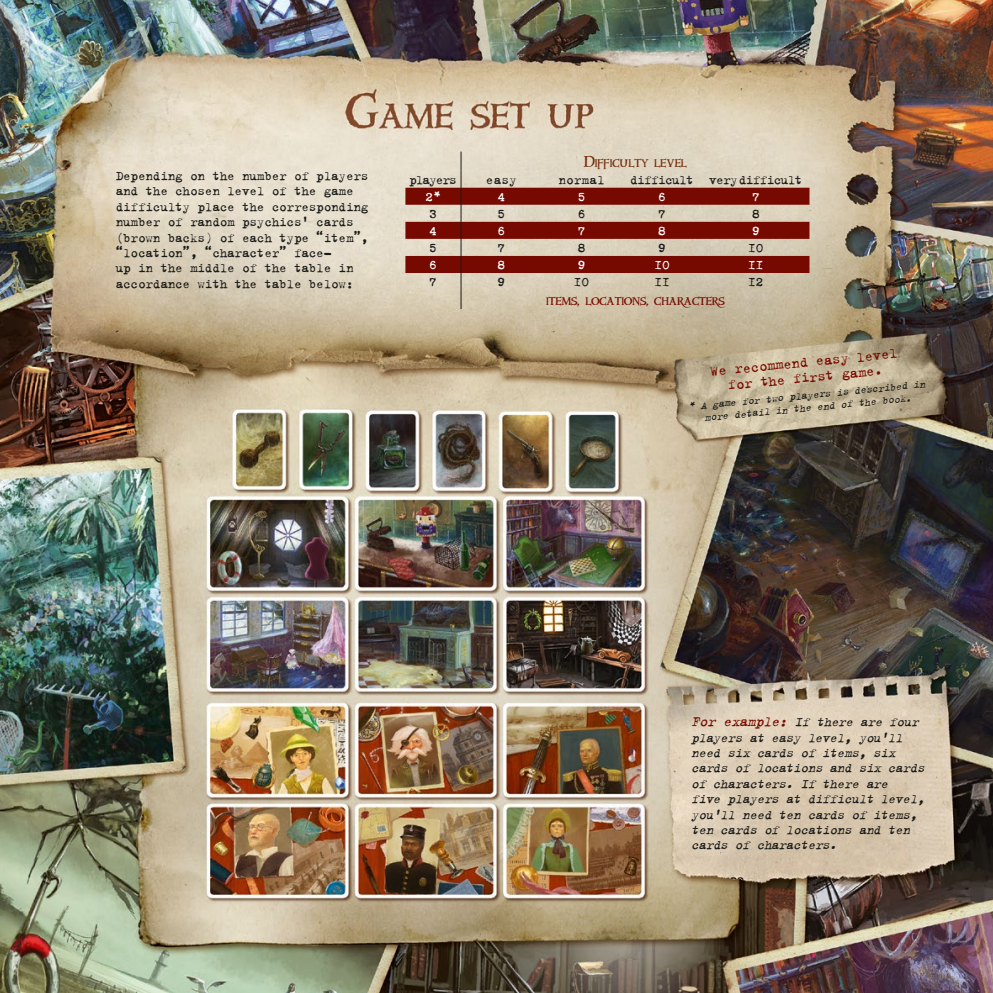
<style>
.page{position:relative;width:993px;height:993px;background:#fff}
.page>*{position:absolute;margin:0;border:0;box-sizing:border-box;transform-origin:0 0}
.t1{font:15.4px/15.4px "Trixie C";color:#770a00;text-align:center}
.t2{font:14px/15.4px "Trixie C";letter-spacing:-.02em;color:#1a1a18}
.t3{font:italic 14px/15.4px "Trixie C";color:#1a1a18}
.t4{font:14px "Trixie C";letter-spacing:-.05em;color:#1a1a18}
.t5{font:14px "Trixie C";color:#fff}
.t6{font:14px "Trixie C";letter-spacing:-.075em;color:#1a1a18}
.t7{font:italic 11.2px/12.6px "Trixie C";color:#1a1a18;text-align:center}
.t8{font:500 9.8px "Windlass";color:#770a00}
.t9{font:500 9.8px "Windlass";color:#712907}
.s1{font-size:14px}
.s2{font-size:15.4px;color:#770a00}
</style>
<div class="page">
<img style="left:0;top:0;width:992px;height:992px">
<svg style="left:405px;top:151px;width:404px;height:158px;background:#b9907f"></svg>
<p class="t2" style="left:116px;top:167px;width:254px">Depending on the number of players and the chosen level of the game difficulty place the corresponding number of random psychics' cards (brown backs) of each type “item”, “location”, “character” face-<br>up in the middle of the table in accordance with the table below:</p>
<p class="t9" style="left:583px;top:156px;width:105px"><span class="s1">D</span>IFFICULTY LEVEL</p>
<p class="t6" style="left:409px;top:170px;width:49px">players</p>
<p class="t2" style="left:486px;top:171px;width:32px">easy</p>
<p class="t2" style="left:558px;top:171px;width:48px">normal</p>
<p class="t4" style="left:630px;top:170px;width:174px">difficult verydifficult</p>
<p class="t5" style="left:425px;top:187px;width:17px">2*</p>
<p class="t5" style="left:497px;top:187px;width:9px">4</p>
<p class="t5" style="left:577px;top:187px;width:9px">5</p>
<p class="t5" style="left:658px;top:187px;width:9px">6</p>
<p class="t5" style="left:751px;top:187px;width:9px">7</p>
<p class="t2" style="left:429px;top:205px;width:9px">3</p>
<p class="t2" style="left:497px;top:205px;width:9px">5</p>
<p class="t2" style="left:577px;top:205px;width:9px">6</p>
<p class="t2" style="left:658px;top:205px;width:9px">7</p>
<p class="t2" style="left:751px;top:205px;width:9px">8</p>
<p class="t5" style="left:429px;top:221px;width:9px">4</p>
<p class="t5" style="left:497px;top:221px;width:9px">6</p>
<p class="t5" style="left:577px;top:221px;width:9px">7</p>
<p class="t5" style="left:658px;top:221px;width:9px">8</p>
<p class="t5" style="left:751px;top:221px;width:9px">9</p>
<p class="t2" style="left:429px;top:239px;width:9px">5</p>
<p class="t2" style="left:497px;top:239px;width:9px">7</p>
<p class="t2" style="left:577px;top:239px;width:9px">8</p>
<p class="t2" style="left:658px;top:239px;width:9px">9</p>
<p class="t2" style="left:748px;top:239px;width:17px">10</p>
<p class="t5" style="left:429px;top:255px;width:9px">6</p>
<p class="t5" style="left:497px;top:255px;width:9px">8</p>
<p class="t5" style="left:577px;top:255px;width:9px">9</p>
<p class="t5" style="left:654px;top:255px;width:17px">10</p>
<p class="t5" style="left:748px;top:255px;width:17px">11</p>
<p class="t2" style="left:429px;top:273px;width:9px">7</p>
<p class="t2" style="left:497px;top:273px;width:9px">9</p>
<p class="t2" style="left:573px;top:273px;width:17px">10</p>
<p class="t2" style="left:654px;top:273px;width:17px">11</p>
<p class="t2" style="left:748px;top:273px;width:17px">12</p>
<p class="t8" style="left:546px;top:294px;width:181px">ITEMS<span class="s1">,</span> LOCATIONS<span class="s1">,</span> CHARACTERS</p>
<p class="t1" style="left:709px;top:361px;width:190px;rotate:-5deg">We recommend easy level for the first game.</p>
<p class="t7" style="left:687px;top:398px;width:239px;rotate:-5deg">* A game for two players is described in more detail in the end of the book.</p>
<p class="t3" style="left:691px;top:713px;width:239px"><span class="s2">For example:</span> If there are four players at easy level, you'll need six cards of items, six cards of locations and six cards of characters. If there are five players at difficult level, you'll need ten cards of items, ten cards of locations and ten cards of characters.</p>
</div>
